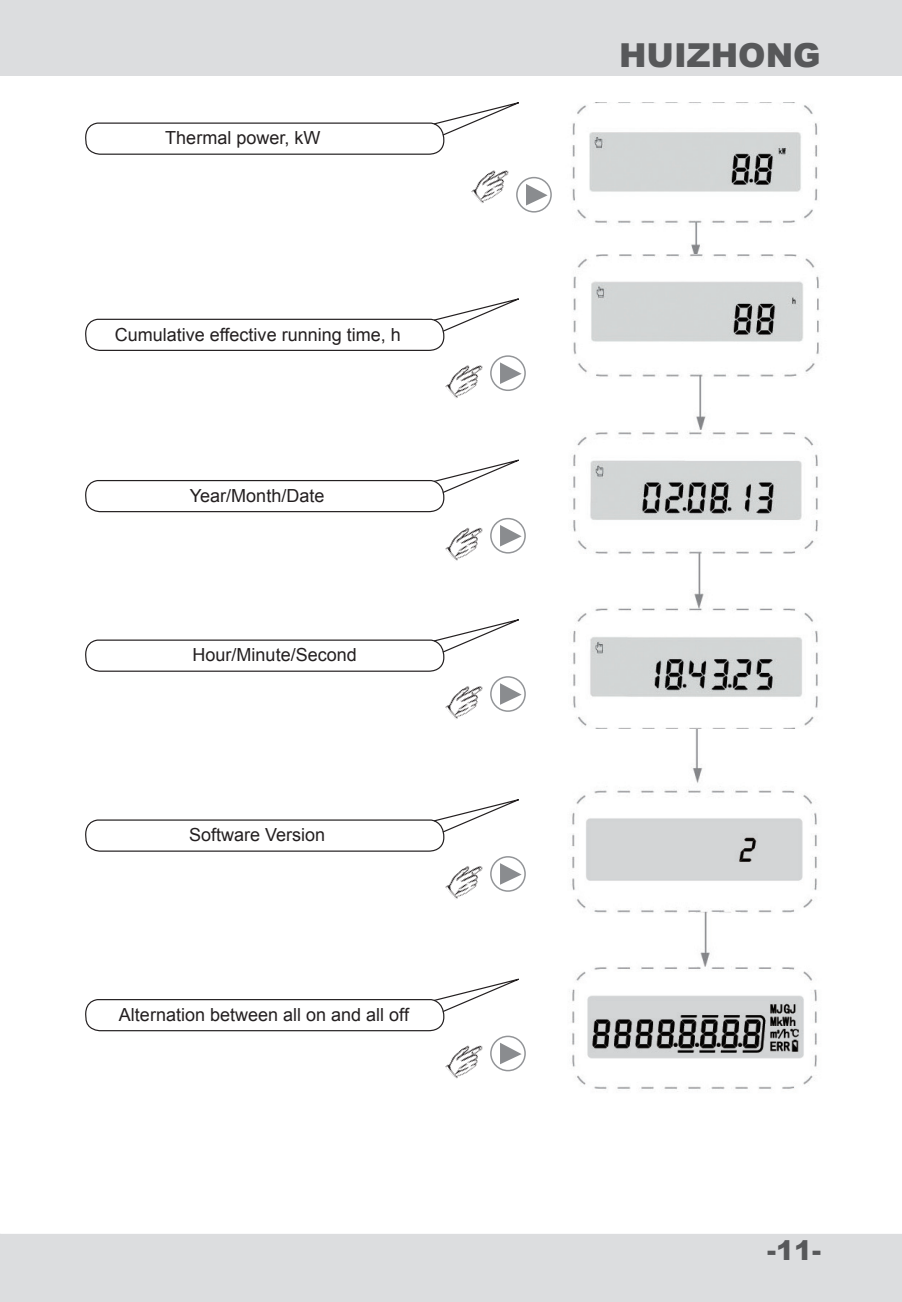
<style>
.page{position:relative;width:902px;height:1302px;background:#fff}
.page>*{position:absolute;margin:0;border:0;box-sizing:border-box;transform-origin:0 0}
.t1{font:900 33px "Arial";color:#57585a}
.t2{font:900 27px "Arial";color:#57585a}
.Pa0{font:18px "Arial";color:#231f20}
</style>
<div class="page">
<div style="left:1px;top:0;width:900px;height:76px;background:#dcdddf"></div>
<svg style="left:0;top:0;width:1px;height:76px"></svg>
<div style="left:1px;top:1234px;width:900px;height:67px;background:#dcdddf"></div>
<svg style="left:0;top:1234px;width:1px;height:67px"></svg>
<img style="left:471px;top:170px;width:38px;height:33px">
<svg style="left:85px;top:102px;width:434px;height:53px"></svg>
<div style="left:516px;top:177px;width:35px;height:35px;border:2px solid #939598;border-radius:50%"></div>
<svg style="left:526px;top:184px;width:21px;height:21px"></svg>
<img style="left:572px;top:102px;width:246px;height:152px">
<img style="left:445px;top:365px;width:38px;height:33px">
<img style="left:445px;top:527px;width:38px;height:34px">
<img style="left:445px;top:686px;width:38px;height:33px">
<img style="left:445px;top:866px;width:38px;height:33px">
<img style="left:445px;top:1045px;width:38px;height:34px">
<div style="left:490px;top:355px;width:36px;height:36px;border:2px solid #939598;border-radius:50%"></div>
<svg style="left:500px;top:362px;width:21px;height:22px"></svg>
<div style="left:490px;top:518px;width:36px;height:35px;border:2px solid #939598;border-radius:50%"></div>
<svg style="left:500px;top:525px;width:21px;height:21px"></svg>
<div style="left:490px;top:676px;width:36px;height:35px;border:2px solid #939598;border-radius:50%"></div>
<svg style="left:500px;top:683px;width:21px;height:21px"></svg>
<div style="left:490px;top:855px;width:36px;height:36px;border:2px solid #939598;border-radius:50%"></div>
<svg style="left:500px;top:863px;width:21px;height:21px"></svg>
<div style="left:490px;top:1035px;width:36px;height:36px;border:2px solid #939598;border-radius:50%"></div>
<svg style="left:500px;top:1042px;width:21px;height:22px"></svg>
<svg style="left:85px;top:298px;width:434px;height:53px"></svg>
<svg style="left:85px;top:459px;width:434px;height:53px"></svg>
<svg style="left:85px;top:619px;width:434px;height:53px"></svg>
<svg style="left:85px;top:799px;width:434px;height:53px"></svg>
<svg style="left:85px;top:978px;width:434px;height:53px"></svg>
<img style="left:573px;top:254px;width:246px;height:175px">
<img style="left:572px;top:432px;width:246px;height:297px">
<img style="left:571px;top:729px;width:246px;height:363px">
<p class="Pa0" style="left:165px;top:125px;width:157px">Thermal power, kW</p>
<p class="Pa0" style="left:115px;top:322px;width:287px">Cumulative effective running time, h</p>
<p class="Pa0" style="left:190px;top:483px;width:136px">Year/Month/Date</p>
<p class="Pa0" style="left:192px;top:643px;width:166px">Hour/Minute/Second</p>
<p class="Pa0" style="left:189px;top:823px;width:138px">Software Version</p>
<p class="Pa0" style="left:119px;top:1002px;width:291px">Alternation between all on and all off</p>
<p class="t1" style="left:619px;top:31px;width:203px">HUIZHONG</p>
<p class="t2" style="left:767px;top:1230px;width:55px">-11-</p>
</div>
